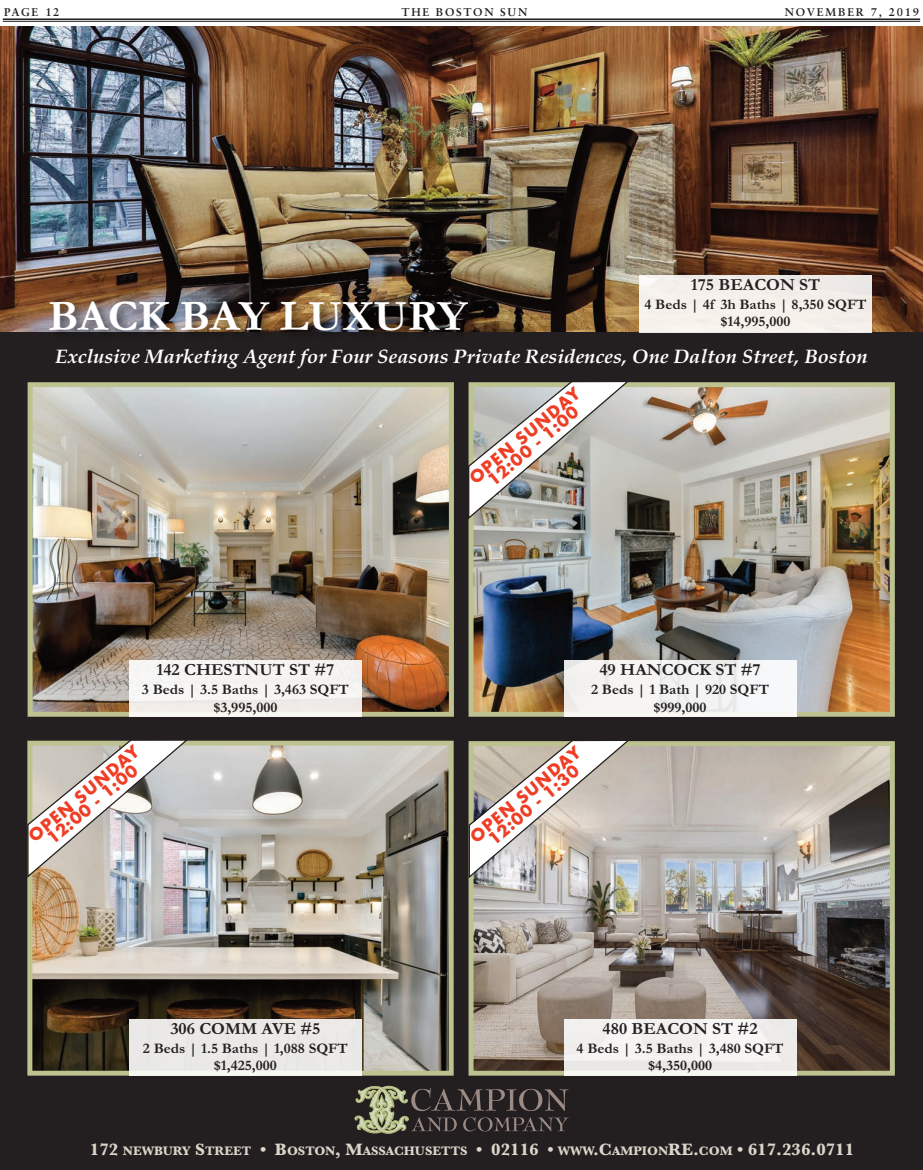
<style>
.page{position:relative;width:923px;height:1170px;background:#fff}
.page>*{position:absolute;margin:0;border:0;box-sizing:border-box;transform-origin:0 0}
.t1{font:700 44px "Garamond";color:#fff}
.t2{font:italic 700 19.5px "Book Antiqua";color:#fff}
.t3{font:700 17.12px "Garamond";color:#231f20}
.t4{font:700 16.25px/13.4px "Futura";color:#ef3e25;text-align:center}
.t5{font:700 14.62px/17.6px "Garamond";color:#231f20;text-align:center}
.t6{font:700 12.88px "Baskerville";color:#ddd5ca}
.t7{font:700 11.25px "Sabon";letter-spacing:.15em;color:#231f20}
.s1{font-size:17.12px}
</style>
<div class="page">
<hr style="left:3px;top:18px;width:917px;height:4px;background:#d4d3d3">
<hr style="left:3px;top:18px;width:917px;height:2px;background:#231f20">
<hr style="left:3px;top:21px;width:917px;height:1px;background:#231f20">
<img style="left:0;top:26px;width:922px;height:306px">
<div style="left:0;top:332px;width:922px;height:838px;background:#231f20"></div>
<svg style="left:354px;top:1086px;width:214px;height:48px"></svg>
<img style="left:34px;top:388px;width:414px;height:323px">
<div style="left:28px;top:382px;width:426px;height:335px;border:5px solid #bcc391"></div>
<img style="left:474px;top:747px;width:414px;height:323px">
<div style="left:468px;top:741px;width:426px;height:335px;border:5px solid #bcc391"></div>
<img style="left:474px;top:388px;width:414px;height:323px">
<div style="left:468px;top:382px;width:426px;height:335px;border:5px solid #bcc391"></div>
<img style="left:33px;top:747px;width:414px;height:323px">
<div style="left:27px;top:741px;width:426px;height:335px;border:5px solid #bcc391"></div>
<svg style="left:27px;top:740px;width:161px;height:138px;background:#d0ceca"></svg>
<div style="left:129px;top:1019px;width:232px;height:57px;background:#fff;opacity:.9"></div>
<div style="left:639px;top:275px;width:232px;height:58px;background:#f5f0ea"></div>
<img style="left:0;top:290px;width:592px;height:96px">
<div style="left:564px;top:660px;width:232px;height:57px;background:#fff;opacity:.9"></div>
<svg style="left:468px;top:381px;width:161px;height:139px;background:#c2c2bd"></svg>
<div style="left:564px;top:1019px;width:232px;height:57px;background:#f2f0ef"></div>
<div style="left:129px;top:660px;width:232px;height:57px;background:#f6f5f3"></div>
<svg style="left:468px;top:741px;width:162px;height:137px;background:#d1ccc4"></svg>
<p class="t7" style="left:4px;top:5px;width:57px">PAGE 12</p>
<p class="t7" style="left:401px;top:5px;width:127px">THE BOSTON SUN</p>
<p class="t7" style="left:784px;top:5px;width:136px">NOVEMBER 7, 2019</p>
<p class="t1" style="left:48px;top:289px;width:420px">BACK BAY LUXURY</p>
<p class="t3" style="left:690px;top:274px;width:131px">175 BEACON ST</p>
<p class="t5" style="left:644px;top:295px;width:223px">4 Beds | 4f 3h Baths | 8,350 SQFT</p>
<p class="t5" style="left:720px;top:313px;width:72px">$14,995,000</p>
<p class="t2" style="left:55px;top:345px;width:813px">Exclusive Marketing Agent for Four Seasons Private Residences, One Dalton Street, Boston</p>
<p class="t3" style="left:156px;top:659px;width:179px">142 CHESTNUT ST #7</p>
<p class="t5" style="left:142px;top:680px;width:208px">3 Beds | 3.5 Baths | 3,463 SQFT $3,995,000</p>
<p class="t4" style="left:26px;top:833px;width:141px;rotate:-40deg">OPEN SUNDAY<br>12:00 - 1:00</p>
<p class="t3" style="left:170px;top:1018px;width:152px">306 COMM AVE #5</p>
<p class="t5" style="left:143px;top:1039px;width:206px">2 Beds | 1.5 Baths | 1,088 SQFT $1,425,000</p>
<p class="t4" style="left:467px;top:475px;width:141px;rotate:-40deg">OPEN SUNDAY<br>12:00 - 1:00</p>
<p class="t3" style="left:599px;top:659px;width:163px">49 HANCOCK ST #7</p>
<p class="t5" style="left:591px;top:680px;width:179px">2 Beds | 1 Bath | 920 SQFT $999,000</p>
<p class="t4" style="left:467px;top:834px;width:141px;rotate:-40deg">OPEN SUNDAY<br>12:00 - 1:30</p>
<p class="t3" style="left:602px;top:1018px;width:156px">480 BEACON ST #2</p>
<p class="t5" style="left:576px;top:1039px;width:208px">4 Beds | 3.5 Baths | 3,480 SQFT $4,350,000</p>
<p class="t6" style="left:90px;top:1142px;width:765px"><span class="s1">172</span> NEWBURY <span class="s1">S</span>TREET <span class="s1">• B</span>OSTON<span class="s1">, M</span>ASSACHUSETTS <span class="s1">• 02116 •</span> WWW<span class="s1">.C</span>AMPION<span class="s1">RE.</span>COM <span class="s1">• 617.236.0711</span></p>
</div>
